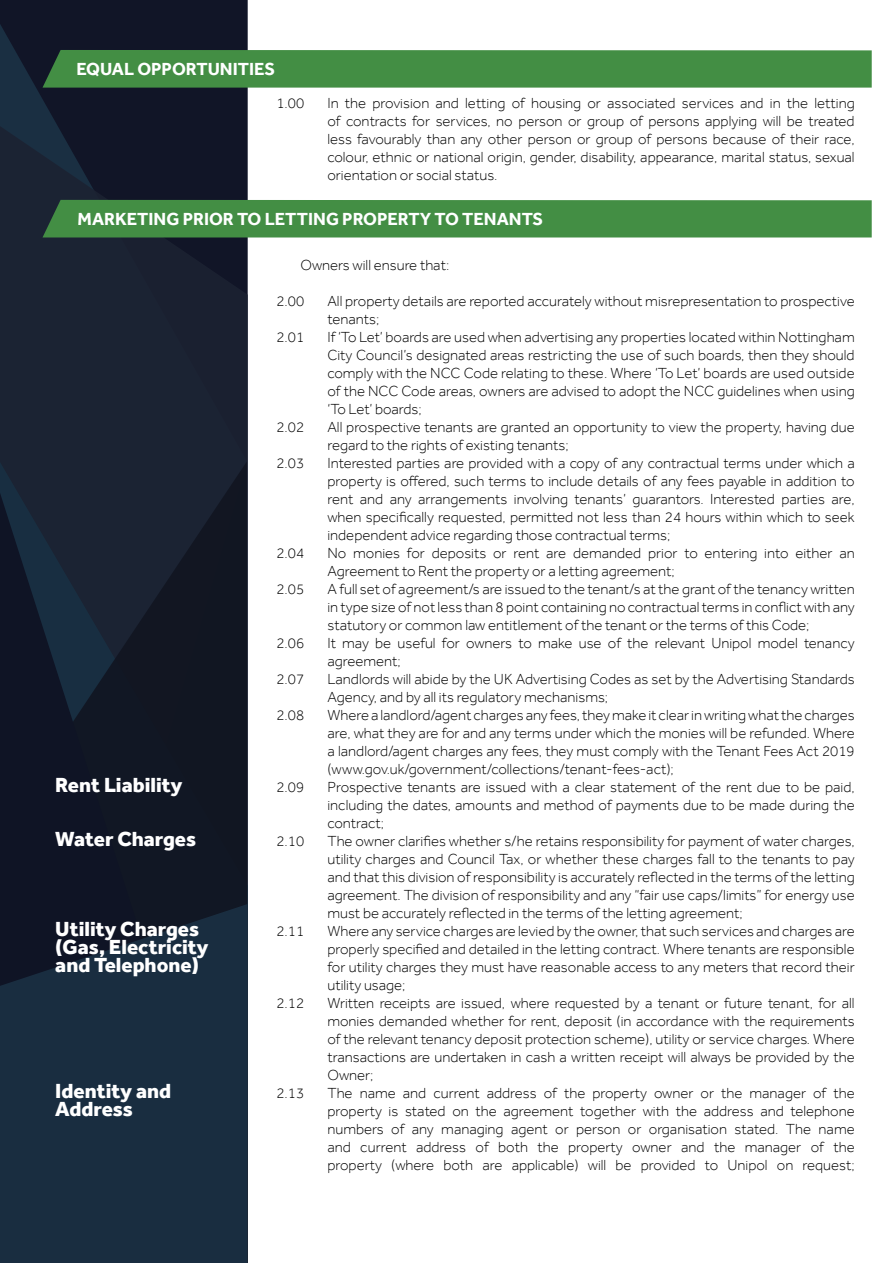
<style>
.page{position:relative;width:893px;height:1263px;background:#fff}
.page>*{position:absolute;margin:0;border:0;box-sizing:border-box;transform-origin:0 0}
.t1{font:800 21px/18px "Effra";color:#fff}
.t2{font:700 18px "Effra";color:#fff}
.t3{font:300 15px/18px "Effra";color:#000;text-align:justify}
</style>
<div class="page">
<svg style="left:0;top:24px;width:247px;height:86px;background:#12192b"></svg>
<svg style="left:0;top:110px;width:248px;height:312px;background:#181f30"></svg>
<div style="left:0;top:422px;width:248px;height:39px;background:#1b2333"></div>
<svg style="left:0;top:461px;width:248px;height:442px;background:#1a2231"></svg>
<svg style="left:0;top:493px;width:245px;height:410px;background:#121928"></svg>
<svg style="left:0;top:903px;width:248px;height:360px;background:#172a3c"></svg>
<div style="left:43px;top:50px;width:829px;height:38px;background:#438e44"></div>
<div style="left:43px;top:200px;width:829px;height:37px;background:#438e44"></div>
<p class="t2" style="left:76px;top:59px;width:200px">EQUAL OPPORTUNITIES</p>
<p class="t3" style="left:276px;top:94px;width:29px">1.00</p>
<p class="t3" style="left:327px;top:94px;width:529px">In the provision and letting of housing or associated services and in the letting of contracts for services, no person or group of persons applying will be treated less favourably than any other person or group of persons because of their race, colour, ethnic or national origin, gender, disability, appearance, marital status, sexual orientation or social status.</p>
<p class="t2" style="left:78px;top:208px;width:467px">MARKETING PRIOR TO LETTING PROPERTY TO TENANTS</p>
<h1 class="t1" style="left:55px;top:776px;width:129px">Rent Liability</h1>
<h1 class="t1" style="left:55px;top:830px;width:143px">Water Charges</h1>
<h1 class="t1" style="left:55px;top:920px;width:155px">Utility Charges (Gas, Electricity and Telephone)</h1>
<h1 class="t1" style="left:55px;top:1082px;width:117px">Identity and<br>Address</h1>
<p class="t3" style="left:300px;top:256px;width:150px">Owners will ensure that:</p>
<p class="t3" style="left:276px;top:292px;width:29px">2.00</p>
<p class="t3" style="left:327px;top:292px;width:529px">All property details are reported accurately without misrepresentation to prospective tenants;</p>
<p class="t3" style="left:276px;top:328px;width:29px">2.01</p>
<p class="t3" style="left:327px;top:328px;width:529px">If ‘To Let’ boards are used when advertising any properties located within Nottingham City Council’s designated areas restricting the use of such boards, then they should comply with the NCC Code relating to these. Where ‘To Let’ boards are used outside of the NCC Code areas, owners are advised to adopt the NCC guidelines when using ‘To Let’ boards;</p>
<p class="t3" style="left:276px;top:418px;width:29px">2.02</p>
<p class="t3" style="left:327px;top:418px;width:529px">All prospective tenants are granted an opportunity to view the property, having due regard to the rights of existing tenants;</p>
<p class="t3" style="left:276px;top:454px;width:29px">2.03</p>
<p class="t3" style="left:327px;top:454px;width:529px">Interested parties are provided with a copy of any contractual terms under which a property is offered, such terms to include details of any fees payable in addition to rent and any arrangements involving tenants’ guarantors. Interested parties are, when specifically requested, permitted not less than 24 hours within which to seek independent advice regarding those contractual terms;</p>
<p class="t3" style="left:276px;top:544px;width:29px">2.04</p>
<p class="t3" style="left:327px;top:544px;width:529px">No monies for deposits or rent are demanded prior to entering into either an<br>Agreement to Rent the property or a letting agreement;</p>
<p class="t3" style="left:276px;top:580px;width:29px">2.05</p>
<p class="t3" style="left:327px;top:580px;width:529px">A full set of agreement/s are issued to the tenant/s at the grant of the tenancy written in type size of not less than 8 point containing no contractual terms in conflict with any statutory or common law entitlement of the tenant or the terms of this Code;</p>
<p class="t3" style="left:276px;top:634px;width:29px">2.06</p>
<p class="t3" style="left:327px;top:634px;width:529px">It may be useful for owners to make use of the relevant Unipol model tenancy agreement;</p>
<p class="t3" style="left:276px;top:670px;width:29px">2.07</p>
<p class="t3" style="left:327px;top:670px;width:529px">Landlords will abide by the UK Advertising Codes as set by the Advertising Standards<br>Agency, and by all its regulatory mechanisms;</p>
<p class="t3" style="left:276px;top:706px;width:29px">2.08</p>
<p class="t3" style="left:327px;top:706px;width:529px">Where a landlord/agent charges any fees, they make it clear in writing what the charges are, what they are for and any terms under which the monies will be refunded. Where a landlord/agent charges any fees, they must comply with the Tenant Fees Act 2019 (www.gov.uk/government/collections/tenant-fees-act);</p>
<p class="t3" style="left:276px;top:778px;width:29px">2.09</p>
<p class="t3" style="left:327px;top:778px;width:529px">Prospective tenants are issued with a clear statement of the rent due to be paid, including the dates, amounts and method of payments due to be made during the contract;</p>
<p class="t3" style="left:276px;top:832px;width:29px">2.10</p>
<p class="t3" style="left:327px;top:832px;width:529px">The owner clarifies whether s/he retains responsibility for payment of water charges, utility charges and Council Tax, or whether these charges fall to the tenants to pay and that this division of responsibility is accurately reflected in the terms of the letting agreement. The division of responsibility and any “fair use caps/limits” for energy use must be accurately reflected in the terms of the letting agreement;</p>
<p class="t3" style="left:276px;top:922px;width:29px">2.11</p>
<p class="t3" style="left:327px;top:922px;width:529px">Where any service charges are levied by the owner, that such services and charges are properly specified and detailed in the letting contract. Where tenants are responsible for utility charges they must have reasonable access to any meters that record their utility usage;</p>
<p class="t3" style="left:276px;top:994px;width:29px">2.12</p>
<p class="t3" style="left:327px;top:994px;width:529px">Written receipts are issued, where requested by a tenant or future tenant, for all monies demanded whether for rent, deposit (in accordance with the requirements of the relevant tenancy deposit protection scheme), utility or service charges. Where transactions are undertaken in cash a written receipt will always be provided by the Owner;</p>
<p class="t3" style="left:276px;top:1084px;width:29px">2.13</p>
<p class="t3" style="left:327px;top:1084px;width:529px">The name and current address of the property owner or the manager of the property is stated on the agreement together with the address and telephone numbers of any managing agent or person or organisation stated. The name and current address of both the property owner and the manager of the property (where both are applicable) will be provided to Unipol on request;</p>
</div>
